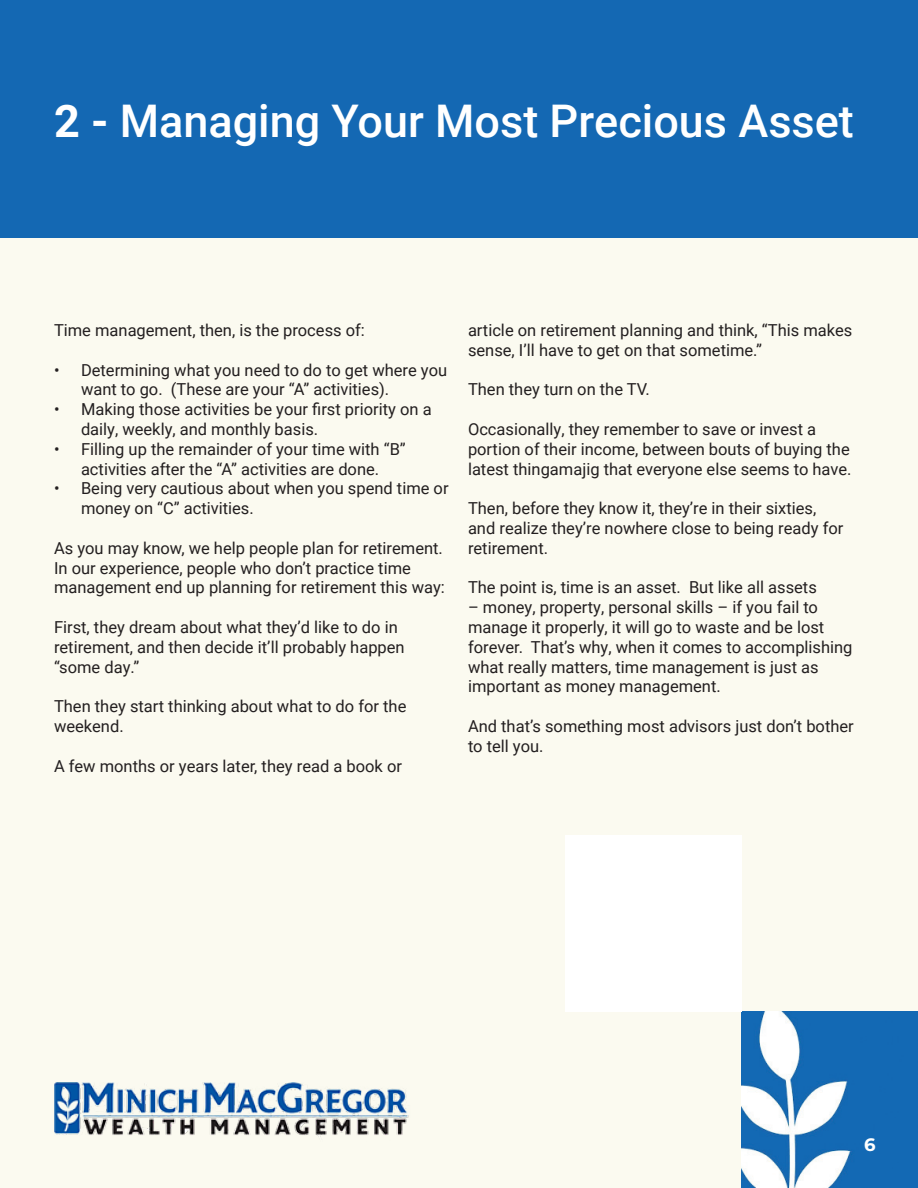
<style>
.page{position:relative;width:918px;height:1188px;background:#fbfaf0}
.page>*{position:absolute;margin:0;border:0;box-sizing:border-box;transform-origin:0 0}
.t1{font:500 45px "Roboto";color:#fff}
.t2{font:700 18px "Montserrat";color:#fff}
.t3{font:16.5px/19.8px "Roboto";color:#231f20}
.s1{font-weight:700}
</style>
<div class="page">
<img style="left:742px;top:1012px;width:176px;height:176px">
<img style="left:54px;top:1083px;width:355px;height:54px">
<div style="left:0;top:0;width:918px;height:238px;background:#1468b3"></div>
<div style="left:566px;top:836px;width:176px;height:176px;background:#fff"></div>
<p class="t1" style="left:54px;top:89px;width:801px"><span class="s1">2 -</span> Managing Your Most Precious Asset</p>
<p class="t3" style="left:54px;top:320px;width:312px">Time management, then, is the process of:</p>
<p class="t3" style="left:81px;top:359px;width:368px;text-indent:-27px">• Determining what you need to do to get where you want to go. (These are your “A” activities).</p>
<p class="t3" style="left:81px;top:399px;width:352px;text-indent:-27px">• Making those activities be your first priority on a daily, weekly, and monthly basis.</p>
<p class="t3" style="left:54px;top:439px;width:353px;text-align:center">• Filling up the remainder of your time with “B” activities after the “A” activities are done.</p>
<p class="t3" style="left:81px;top:478px;width:369px;text-indent:-27px">• Being very cautious about when you spend time or money on “C” activities.</p>
<p class="t3" style="left:54px;top:538px;width:392px">As you may know, we help people plan for retirement.<br>In our experience, people who don’t practice time management end up planning for retirement this way:</p>
<p class="t3" style="left:54px;top:617px;width:352px">First, they dream about what they’d like to do in retirement, and then decide it’ll probably happen “some day.”</p>
<p class="t3" style="left:54px;top:696px;width:354px">Then they start thinking about what to do for the weekend.</p>
<p class="t3" style="left:54px;top:755px;width:350px">A few months or years later, they read a book or</p>
<p class="t3" style="left:468px;top:320px;width:386px">article on retirement planning and think, “This makes sense, I’ll have to get on that sometime.”</p>
<p class="t3" style="left:468px;top:379px;width:183px">Then they turn on the TV.</p>
<p class="t3" style="left:468px;top:419px;width:385px">Occasionally, they remember to save or invest a portion of their income, between bouts of buying the latest thingamajig that everyone else seems to have.</p>
<p class="t3" style="left:468px;top:498px;width:377px">Then, before they know it, they’re in their sixties, and realize they’re nowhere close to being ready for retirement.</p>
<p class="t3" style="left:468px;top:577px;width:350px">The point is, time is an asset. But like all assets</p>
<p class="t3" style="left:468px;top:597px;width:386px">– money, property, personal skills – if you fail to manage it properly, it will go to waste and be lost forever. That’s why, when it comes to accomplishing what really matters, time management is just as important as money management.</p>
<p class="t3" style="left:468px;top:716px;width:387px">And that’s something most advisors just don’t bother to tell you.</p>
<p class="t2" style="left:864px;top:1132px;width:13px">6</p>
</div>
